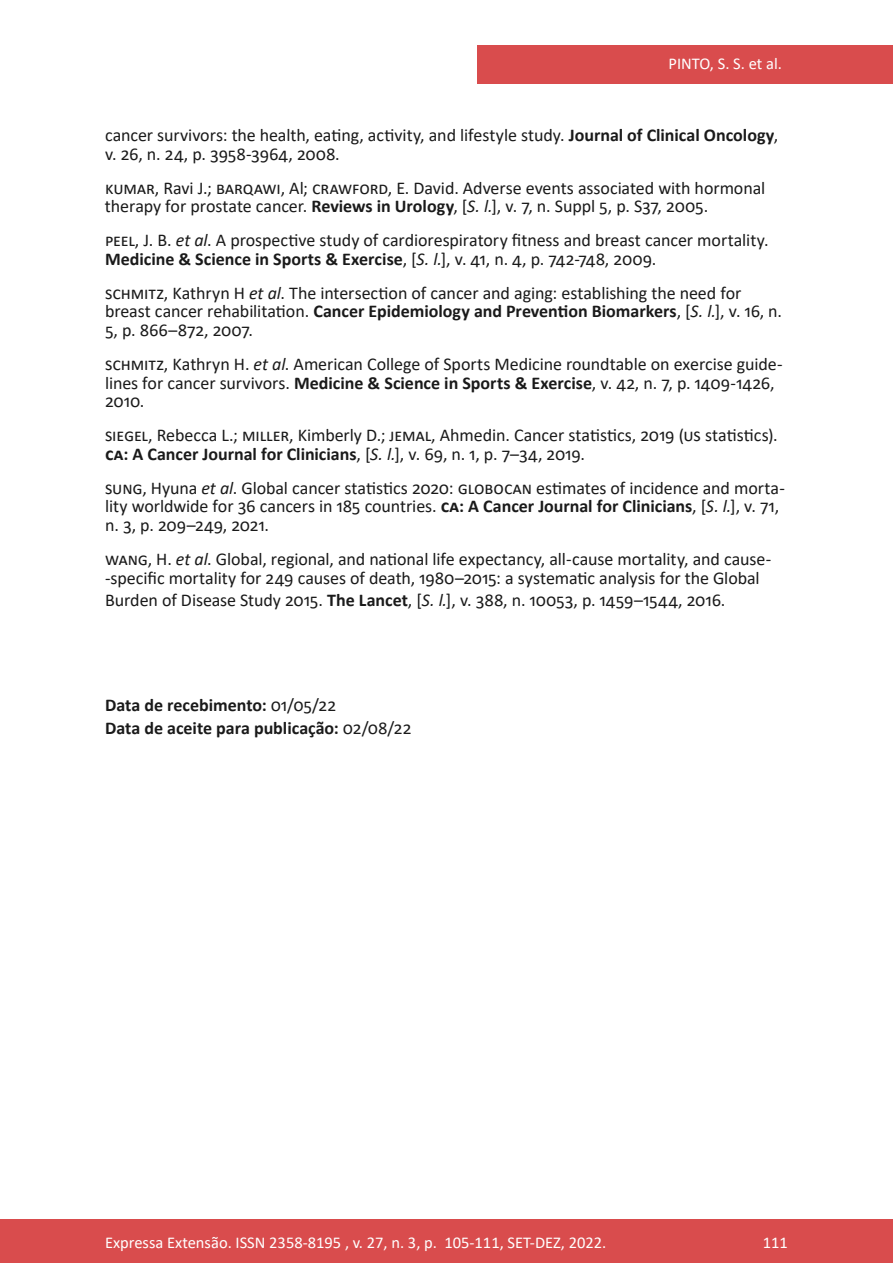
<style>
.page{position:relative;width:893px;height:1263px;background:#fff}
.page>*{position:absolute;margin:0;border:0;box-sizing:border-box;transform-origin:0 0}
.t1{font:18px/18.8px "Calibri";letter-spacing:-.005em;color:#1a1a1a}
.t2{font:700 18px/22.5px "Calibri";color:#1a1a1a}
.t3{font:16.5px "Calibri";color:#fff}
.s1{font-weight:700}
.s2{font-style:italic}
.s3{font-weight:400}
</style>
<div class="page">
<div style="left:477px;top:45px;width:416px;height:39px;background:#d94c4d"></div>
<div style="left:0;top:1219px;width:893px;height:44px;background:#d94c4d"></div>
<p class="t3" style="left:668px;top:52px;width:115px">PINTO, S. S. et al.</p>
<p class="t1" style="left:105px;top:125px;width:675px">cancer survivors: the health, eating, activity, and lifestyle study. <span class="s1">Journal of Clinical Oncology</span>, v. 26, n. 24, p. 3958-3964, 2008.</p>
<p class="t1" style="left:105px;top:178px;width:662px">KUMAR, Ravi J.; BARQAWI, Al; CRAWFORD, E. David. Adverse events associated with hormonal therapy for prostate cancer. <span class="s1">Reviews in Urology</span>, [<span class="s2">S. l.</span>], v. 7, n. Suppl 5, p. S37, 2005.</p>
<p class="t1" style="left:105px;top:230px;width:665px">PEEL, J. B. <span class="s2">et al</span>. A prospective study of cardiorespiratory fitness and breast cancer mortality.<br><span class="s1">Medicine &amp; Science in Sports &amp; Exercise</span>, [<span class="s2">S. l.</span>], v. 41, n. 4, p. 742-748, 2009.</p>
<p class="t1" style="left:105px;top:283px;width:679px">SCHMITZ, Kathryn H <span class="s2">et al</span>. The intersection of cancer and aging: establishing the need for breast cancer rehabilitation. <span class="s1">Cancer Epidemiology and Prevention Biomarkers</span>, [<span class="s2">S. l.</span>], v. 16, n.<br>5, p. 866–872, 2007.</p>
<p class="t1" style="left:105px;top:354px;width:679px">SCHMITZ, Kathryn H. <span class="s2">et al</span>. American College of Sports Medicine roundtable on exercise guide&shy;lines for cancer survivors. <span class="s1">Medicine &amp; Science in Sports &amp; Exercise</span>, v. 42, n. 7, p. 1409-1426,<br>2010.</p>
<p class="t1" style="left:105px;top:425px;width:674px">SIEGEL, Rebecca L.; MILLER, Kimberly D.; JEMAL, Ahmedin. Cancer statistics, 2019 (US statistics).<br><span class="s1">CA: A Cancer Journal for Clinicians</span>, [<span class="s2">S. l.</span>], v. 69, n. 1, p. 7–34, 2019.</p>
<p class="t1" style="left:105px;top:478px;width:681px">SUNG, Hyuna <span class="s2">et al</span>. Global cancer statistics 2020: GLOBOCAN estimates of incidence and morta&shy;lity worldwide for 36 cancers in 185 countries. <span class="s1">CA: A Cancer Journal for Clinicians</span>, [<span class="s2">S. l.</span>], v. 71, n. 3, p. 209–249, 2021.</p>
<p class="t1" style="left:105px;top:549px;width:668px">WANG, H. <span class="s2">et al</span>. Global, regional, and national life expectancy, all-cause mortality, and cause--specific mortality for 249 causes of death, 1980–2015: a systematic analysis for the Global</p>
<p class="t1" style="left:105px;top:590px;width:622px">Burden of Disease Study 2015. <span class="s1">The Lancet</span>, [<span class="s2">S. l.</span>], v. 388, n. 10053, p. 1459–1544, 2016.</p>
<p class="t2" style="left:105px;top:694px;width:308px">Data de recebimento: <span class="s3">01/05/22<br></span>Data de aceite para publicação: <span class="s3">02/08/22</span></p>
<p class="t3" style="left:105px;top:1230px;width:503px">Expressa Extensão. ISSN 2358-8195 , v. 27, n. 3, p. 105-111, SET-DEZ, 2022.</p>
<p class="t3" style="left:763px;top:1230px;width:27px">111</p>
</div>
